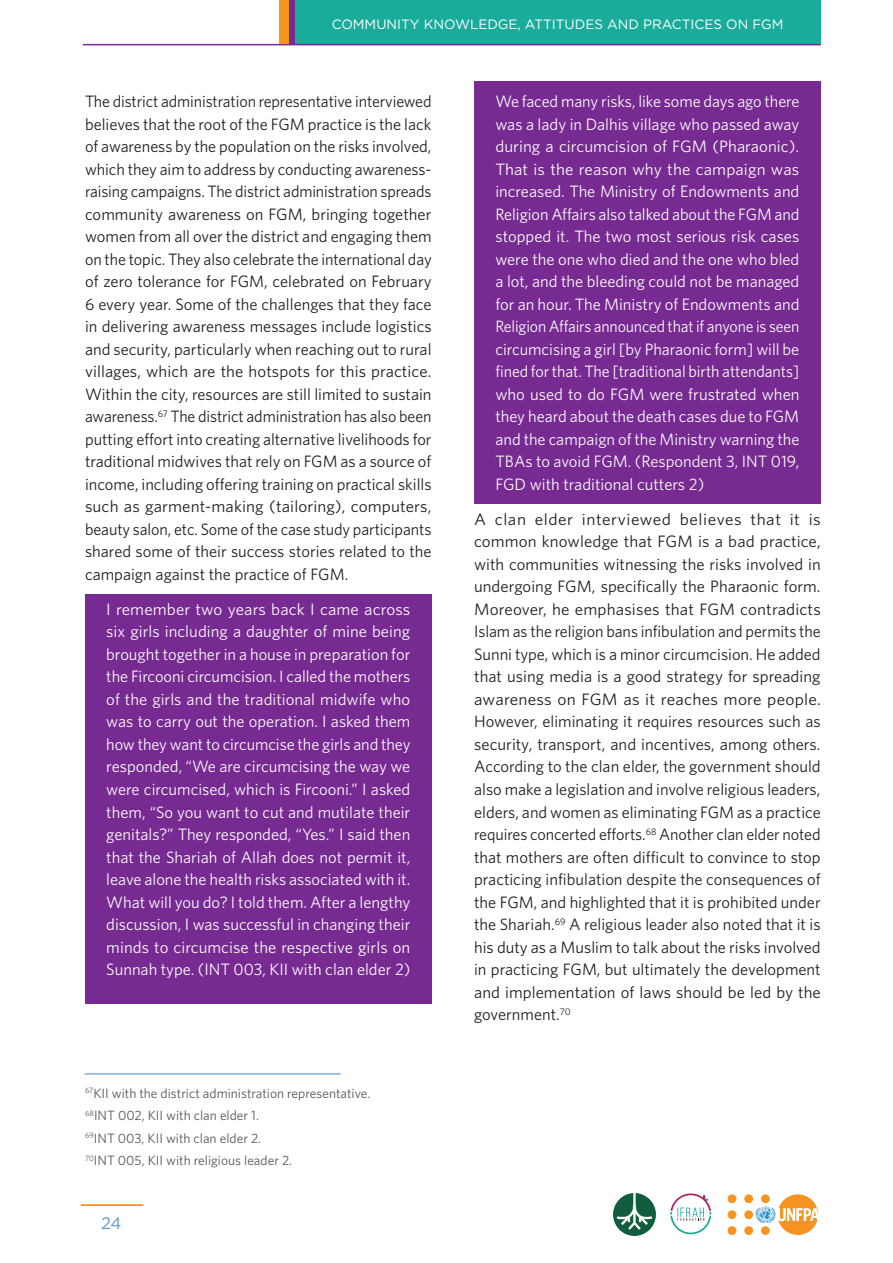
<style>
.page{position:relative;width:893px;height:1263px;background:#fff}
.page>*{position:absolute;margin:0;border:0;box-sizing:border-box;transform-origin:0 0}
.t1{font:16.5px/22.5px "Whitney HTF";color:#fafafa;text-align:justify}
.t2{font:16.5px/22.5px "Whitney HTF";color:#231f20;text-align:justify}
.t3{font:16.5px/22.5px "Whitney HTF";color:#231f20;text-align:justify;scale:1.05 1}
.t4{font:16.5px "Gotham";color:#5c9ad3}
.t5{font:13.5px/22.5px "Whitney HTF";color:#57585a}
.t6{font:13.5px "Gotham";color:#fff}
</style>
<div class="page">
<div style="left:294px;top:0;width:527px;height:45px;background:#19ac9b"></div>
<hr style="left:83px;top:44px;width:738px;height:1px;background:#772a91">
<hr style="left:81px;top:1204px;width:61px;height:2px;background:#f69220">
<hr style="left:82px;top:1204px;width:61px;height:2px;background:#f69220">
<svg style="left:670px;top:1193px;width:41px;height:41px"></svg>
<div style="left:744px;top:1210px;width:9px;height:9px;background:#f79321;border-radius:50%"></div>
<div style="left:744px;top:1226px;width:9px;height:9px;background:#f79321;border-radius:50%"></div>
<div style="left:744px;top:1194px;width:9px;height:9px;background:#f79321;border-radius:50%"></div>
<div style="left:728px;top:1210px;width:8px;height:9px;background:#f79321;border-radius:50%"></div>
<div style="left:728px;top:1226px;width:8px;height:9px;background:#f79321;border-radius:50%"></div>
<div style="left:728px;top:1194px;width:8px;height:9px;background:#f79321;border-radius:50%"></div>
<svg style="left:756px;top:1194px;width:62px;height:41px"></svg>
<img style="left:613px;top:1194px;width:42px;height:41px">
<div style="left:289px;top:0;width:5px;height:44px;background:#772a91"></div>
<div style="left:279px;top:0;width:10px;height:44px;background:#f79421"></div>
<div style="left:474px;top:81px;width:347px;height:422px;background:#772a91"></div>
<div style="left:85px;top:594px;width:347px;height:409px;background:#772a91"></div>
<hr style="left:85px;top:1073px;width:255px;height:1px;background:#4b84c4">
<p class="t6" style="left:332px;top:15px;width:453px">COMMUNITY KNOWLEDGE, ATTITUDES AND PRACTICES ON FGM</p>
<p class="t2" style="left:85px;top:90px;width:348px">The district administration representative interviewed believes that the root of the FGM practice is the lack of awareness by the population on the risks involved, which they aim to address by conducting awareness&shy;raising campaigns. The district administration spreads community awareness on FGM, bringing together women from all over the district and engaging them on the topic. They also celebrate the international day of zero tolerance for FGM, celebrated on February 6 every year. Some of the challenges that they face in delivering awareness messages include logistics and security, particularly when reaching out to rural villages, which are the hotspots for this practice.<br>Within the city, resources are still limited to sustain awareness.<sup>67</sup> The district administration has also been putting effort into creating alternative livelihoods for traditional midwives that rely on FGM as a source of income, including offering training on practical skills such as garment-making (tailoring), computers, beauty salon, etc. Some of the case study participants shared some of their success stories related to the campaign against the practice of FGM.</p>
<p class="t1" style="left:106px;top:598px;width:306px">I remember two years back I came across six girls including a daughter of mine being brought together in a house in preparation for the Fircooni circumcision. I called the mothers of the girls and the traditional midwife who was to carry out the operation. I asked them how they want to circumcise the girls and they responded, “We are circumcising the way we were circumcised, which is Fircooni.” I asked them, “So you want to cut and mutilate their genitals?” They responded, “Yes.” I said then that the Shariah of Allah does not permit it, leave alone the health risks associated with it.<br>What will you do? I told them. After a lengthy discussion, I was successful in changing their minds to circumcise the respective girls on Sunnah type. (INT 003, KII with clan elder 2)</p>
<p class="t5" style="left:85px;top:1081px;width:287px"><sup>67</sup>KII with the district administration representative.<br><sup>68</sup>INT 002, KII with clan elder 1.<br><sup>69</sup>INT 003, KII with clan elder 2.<br><sup>70</sup>INT 005, KII with religious leader 2.</p>
<p class="t4" style="left:101px;top:1213px;width:22px">24</p>
<p class="t1" style="left:495px;top:90px;width:306px">We faced many risks, like some days ago there was a lady in Dalhis village who passed away during a circumcision of FGM (Pharaonic).<br>That is the reason why the campaign was increased. The Ministry of Endowments and Religion Affairs also talked about the FGM and stopped it. The two most serious risk cases were the one who died and the one who bled a lot, and the bleeding could not be managed for an hour. The Ministry of Endowments and Religion Affairs announced that if anyone is seen circumcising a girl [by Pharaonic form] will be fined for that. The [traditional birth attendants] who used to do FGM were frustrated when they heard about the death cases due to FGM and the campaign of the Ministry warning the TBAs to avoid FGM. (Respondent 3, INT 019, FGD with traditional cutters 2)</p>
<p class="t3" style="left:474px;top:508px;width:332px">A clan elder interviewed believes that it is common knowledge that FGM is a bad practice, with communities witnessing the risks involved in undergoing FGM, specifically the Pharaonic form.<br>Moreover, he emphasises that FGM contradicts Islam as the religion bans infibulation and permits the Sunni type, which is a minor circumcision. He added that using media is a good strategy for spreading awareness on FGM as it reaches more people.<br>However, eliminating it requires resources such as security, transport, and incentives, among others.<br>According to the clan elder, the government should also make a legislation and involve religious leaders, elders, and women as eliminating FGM as a practice requires concerted efforts.<sup>68</sup> Another clan elder noted that mothers are often difficult to convince to stop practicing infibulation despite the consequences of the FGM, and highlighted that it is prohibited under the Shariah.<sup>69</sup> A religious leader also noted that it is his duty as a Muslim to talk about the risks involved in practicing FGM, but ultimately the development and implementation of laws should be led by the government.<sup>70</sup></p>
</div>
